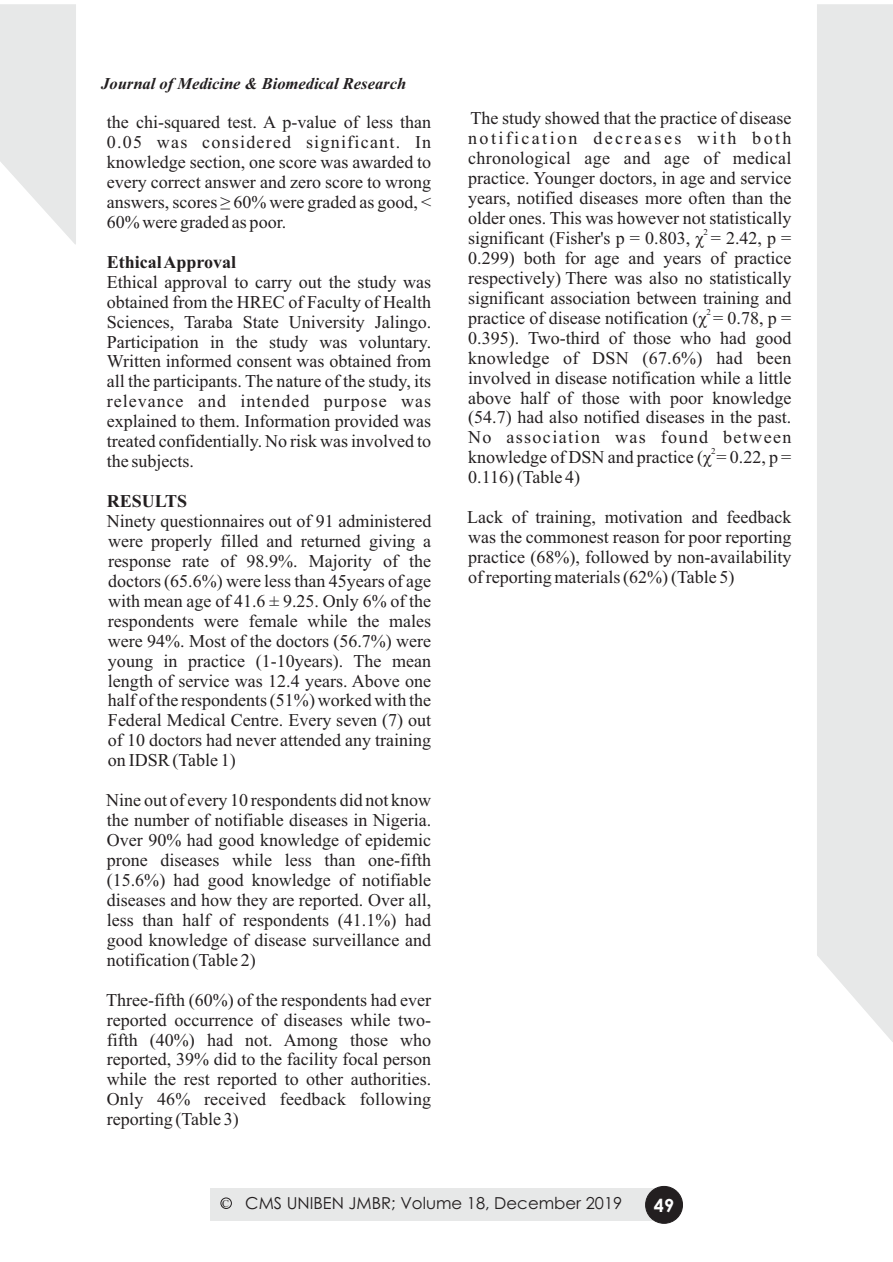
<style>
.page{position:relative;width:893px;height:1262px;background:#fff}
.page>*{position:absolute;margin:0;border:0;box-sizing:border-box;transform-origin:0 0}
.t1{font:18px/20px "Times New Roman";color:#231f20;text-align:justify}
.t2{font:700 18px "Times New Roman";color:#231f20}
.t3{font:700 18px "Century Gothic";color:#fff}
.t4{font:italic 700 16.5px "Times New Roman";color:#231f20}
.t5{font:16.5px "Century Gothic";color:#231f20}
.t6{font:9px "Times New Roman";color:#231f20}
</style>
<div class="page">
<div style="left:817px;top:4px;width:76px;height:1038px;background:#e7e8e8"></div>
<svg style="left:0;top:4px;width:76px;height:241px"></svg>
<div style="left:210px;top:1188px;width:459px;height:33px;background:#e7e8e8"></div>
<div style="left:645px;top:1186px;width:37px;height:37px;background:#231f20;border:1px solid #231f20;border-radius:50%"></div>
<div style="left:221px;top:1197px;width:10px;height:11px;border:1px solid #231f20;border-radius:50%"></div>
<p class="t4" style="left:101px;top:78px;width:306px">Journal of Medicine &amp; Biomedical Research</p>
<p class="t1" style="left:107px;top:114px;width:326px">the chi-squared test. A p-value of less than 0.05 was considered significant. In knowledge section, one score was awarded to every correct answer and zero score to wrong answers, scores ≥ 60% were graded as good, &lt; 60% were graded as poor.</p>
<p class="t2" style="left:107px;top:255px;width:131px">Ethical Approval</p>
<p class="t1" style="left:107px;top:273px;width:326px">Ethical approval to carry out the study was obtained from the HREC of Faculty of Health Sciences, Taraba State University Jalingo.<br>Participation in the study was voluntary.<br>Written informed consent was obtained from all the participants. The nature of the study, its relevance and intended purpose was explained to them. Information provided was treated confidentially. No risk was involved to the subjects.</p>
<p class="t2" style="left:107px;top:495px;width:82px">RESULTS</p>
<p class="t1" style="left:107px;top:513px;width:326px">Ninety questionnaires out of 91 administered were properly filled and returned giving a response rate of 98.9%. Majority of the doctors (65.6%) were less than 45years of age with mean age of 41.6 ± 9.25. Only 6% of the respondents were female while the males were 94%. Most of the doctors (56.7%) were young in practice (1-10years). The mean length of service was 12.4 years. Above one half of the respondents (51%) worked with the Federal Medical Centre. Every seven (7) out of 10 doctors had never attended any training on IDSR (Table 1)</p>
<p class="t1" style="left:106px;top:792px;width:326px">Nine out of every 10 respondents did not know the number of notifiable diseases in Nigeria.<br>Over 90% had good knowledge of epidemic prone diseases while less than one-fifth (15.6%) had good knowledge of notifiable diseases and how they are reported. Over all, less than half of respondents (41.1%) had good knowledge of disease surveillance and notification (Table 2)</p>
<p class="t1" style="left:106px;top:991px;width:326px">Three-fifth (60%) of the respondents had ever reported occurrence of diseases while two&shy;fifth (40%) had not. Among those who reported, 39% did to the facility focal person while the rest reported to other authorities.<br>Only 46% received feedback following reporting (Table 3)</p>
<p class="t1" style="left:468px;top:110px;width:325px">The study showed that the practice of disease notification decreases with both chronological age and age of medical practice. Younger doctors, in age and service years, notified diseases more often than the older ones. This was however not statistically</p>
<p class="t6" style="left:703px;top:229px;width:6px">2</p>
<p class="t1" style="left:468px;top:230px;width:325px">significant (Fisher's p = 0.803, χ = 2.42, p = 0.299) both for age and years of practice respectively) There was also no statistically significant association between training and</p>
<p class="t6" style="left:706px;top:308px;width:6px">2</p>
<p class="t1" style="left:468px;top:309px;width:325px">practice of disease notification (χ = 0.78, p = 0.395). Two-third of those who had good knowledge of DSN (67.6%) had been involved in disease notification while a little above half of those with poor knowledge (54.7) had also notified diseases in the past.<br>No association was found between</p>
<p class="t6" style="left:711px;top:448px;width:6px">2</p>
<p class="t1" style="left:468px;top:449px;width:325px">knowledge of DSN and practice (χ = 0.22, p =<br>0.116) (Table 4)</p>
<p class="t1" style="left:467px;top:509px;width:326px">Lack of training, motivation and feedback was the commonest reason for poor reporting practice (68%), followed by non-availability of reporting materials (62%) (Table 5)</p>
<p class="t5" style="left:222px;top:1196px;width:401px"><sup>C</sup> CMS UNIBEN JMBR; Volume 18, December 2019</p>
<p class="t3" style="left:654px;top:1198px;width:22px">49</p>
</div>
